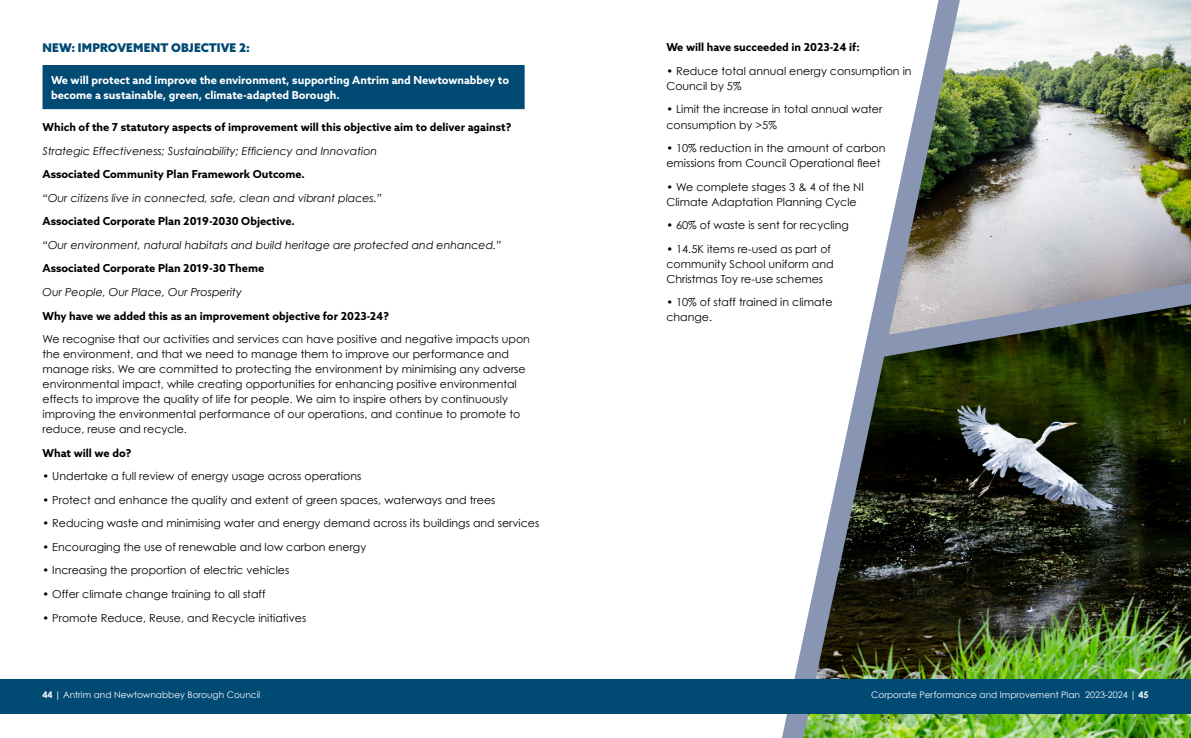
<style>
.page{position:relative;width:1191px;height:738px;background:#fff}
.page>*{position:absolute;margin:0;border:0;box-sizing:border-box;transform-origin:0 0}
.t1{font:900 12px "Azo Sans";letter-spacing:.005em;color:#004a74}
.t2{font:11px/15px "Century Gothic";color:#000}
.t3{font:700 11px "Azo Sans";color:#000}
.t4{font:italic 11px "Century Gothic";color:#000}
.t5{font:700 11px/15px "Azo Sans";color:#fff}
.t6{font:9px "Century Gothic";color:#fff}
.s1{font-weight:700}
</style>
<div class="page">
<img style="left:960px;top:356px;width:231px;height:381px">
<img style="left:960px;top:0;width:231px;height:283px">
<svg style="left:960px;top:283px;width:231px;height:73px;background:#606764"></svg>
<div style="left:43px;top:65px;width:481px;height:44px;background:#004a74;border:1px solid #004a74"></div>
<svg style="left:782px;top:0;width:178px;height:737px"></svg>
<div style="left:0;top:679px;width:1191px;height:34px;background:#004a74"></div>
<p class="t1" style="left:43px;top:40px;width:209px">NEW: IMPROVEMENT OBJECTIVE 2:</p>
<p class="t5" style="left:51px;top:72px;width:459px">We will protect and improve the environment, supporting Antrim and Newtownabbey to become a sustainable, green, climate-adapted Borough.</p>
<p class="t3" style="left:43px;top:120px;width:470px">Which of the 7 statutory aspects of improvement will this objective aim to deliver against?</p>
<p class="t4" style="left:43px;top:144px;width:336px">Strategic Effectiveness; Sustainability; Efficiency and Innovation</p>
<p class="t3" style="left:43px;top:167px;width:264px">Associated Community Plan Framework Outcome.</p>
<p class="t4" style="left:43px;top:191px;width:341px">“Our citizens live in connected, safe, clean and vibrant places.”</p>
<p class="t3" style="left:43px;top:214px;width:254px">Associated Corporate Plan 2019-2030 Objective.</p>
<p class="t4" style="left:43px;top:238px;width:460px">“Our environment, natural habitats and build heritage are protected and enhanced.”</p>
<p class="t3" style="left:43px;top:261px;width:223px">Associated Corporate Plan 2019-30 Theme</p>
<p class="t4" style="left:43px;top:285px;width:201px">Our People, Our Place, Our Prosperity</p>
<p class="t3" style="left:43px;top:308px;width:348px">Why have we added this as an improvement objective for 2023-24?</p>
<p class="t2" style="left:43px;top:331px;width:489px">We recognise that our activities and services can have positive and negative impacts upon the environment, and that we need to manage them to improve our performance and manage risks. We are committed to protecting the environment by minimising any adverse environmental impact, while creating opportunities for enhancing positive environmental effects to improve the quality of life for people. We aim to inspire others by continuously improving the environmental performance of our operations, and continue to promote to reduce, reuse and recycle.</p>
<p class="t3" style="left:43px;top:445px;width:90px">What will we do?</p>
<p class="t2" style="left:43px;top:468px;width:320px">• Undertake a full review of energy usage across operations</p>
<p class="t2" style="left:43px;top:492px;width:454px">• Protect and enhance the quality and extent of green spaces, waterways and trees</p>
<p class="t2" style="left:43px;top:515px;width:498px">• Reducing waste and minimising water and energy demand across its buildings and services</p>
<p class="t2" style="left:43px;top:539px;width:325px">• Encouraging the use of renewable and low carbon energy</p>
<p class="t2" style="left:43px;top:562px;width:248px">• Increasing the proportion of electric vehicles</p>
<p class="t2" style="left:43px;top:586px;width:224px">• Offer climate change training to all staff</p>
<p class="t2" style="left:43px;top:609px;width:265px">• Promote Reduce, Reuse, and Recycle initiatives</p>
<p class="t3" style="left:666px;top:40px;width:195px">We will have succeeded in 2023-24 if:</p>
<p class="t2" style="left:666px;top:63px;width:247px">• Reduce total annual energy consumption in<br>Council by 5%</p>
<p class="t2" style="left:666px;top:102px;width:217px">• Limit the increase in total annual water consumption by &gt;5%</p>
<p class="t2" style="left:666px;top:140px;width:220px">• 10% reduction in the amount of carbon emissions from Council Operational fleet</p>
<p class="t2" style="left:666px;top:179px;width:199px">• We complete stages 3 &amp; 4 of the NI<br>Climate Adaptation Planning Cycle</p>
<p class="t2" style="left:666px;top:217px;width:184px">• 60% of waste is sent for recycling</p>
<p class="t2" style="left:666px;top:241px;width:169px">• 14.5K items re-used as part of community School uniform and<br>Christmas Toy re-use schemes</p>
<p class="t2" style="left:666px;top:294px;width:168px">• 10% of staff trained in climate change.</p>
<p class="t6" style="left:43px;top:689px;width:219px"><span class="s1">44 |</span> Antrim and Newtownabbey Borough Council</p>
<p class="t6" style="left:871px;top:688px;width:279px">Corporate Performance and Improvement Plan 2023-2024 <span class="s1">| 45</span></p>
</div>
